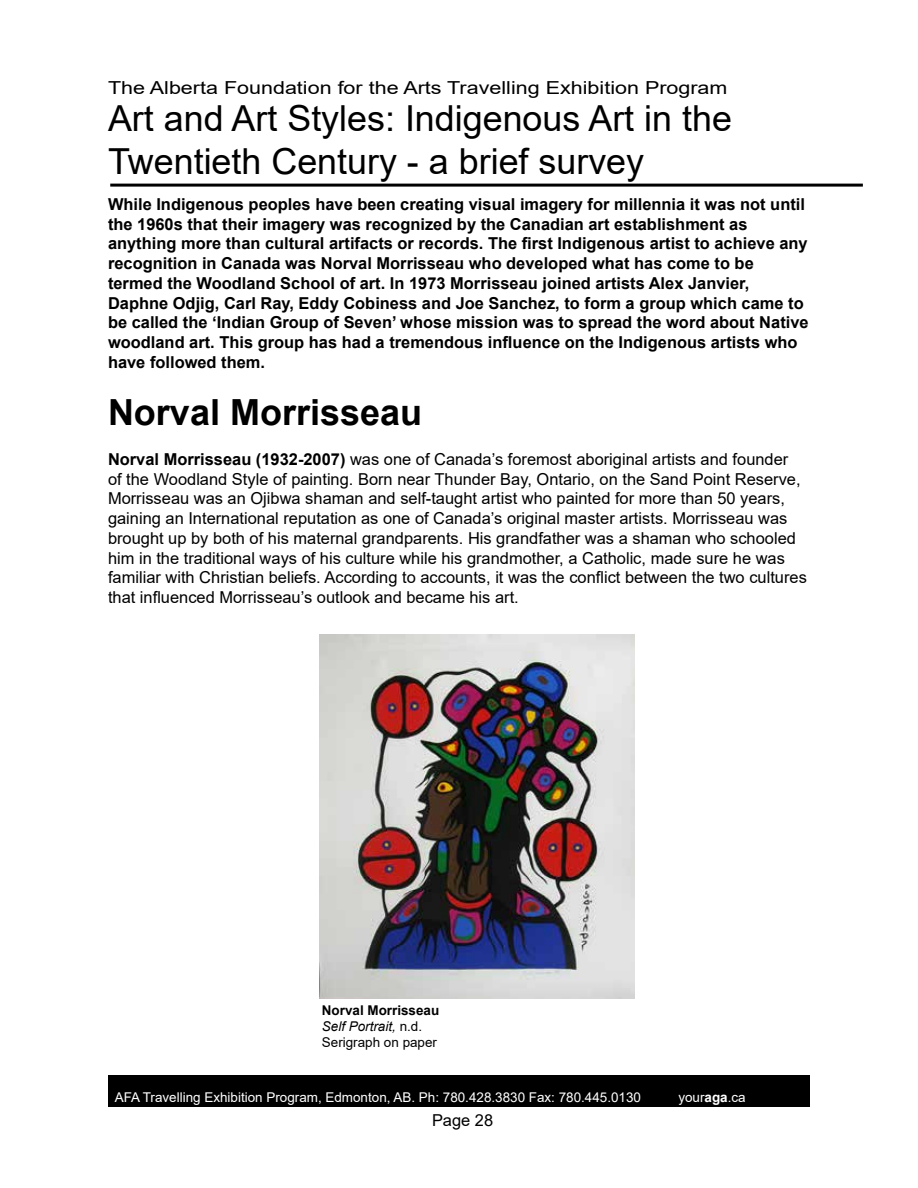
<style>
.page{position:relative;width:918px;height:1188px;background:#fff}
.page>*{position:absolute;margin:0;border:0;box-sizing:border-box;transform-origin:0 0}
.t1{font:700 36px "Arial";color:#000}
.t2{font:35.85px/43px "Arial";color:#000}
.t3{font:18px "Arial";color:#000;scale:1.2 1}
.t4{font:16.5px/19.8px "Arial";color:#000}
.t5{font:700 16.5px/19.8px "Arial";color:#000}
.t6{font:13.5px "Arial";color:#fff}
.t7{font:13.5px/16.2px "Arial";color:#000}
.s1{font-weight:700}
.s2{font-style:italic}
</style>
<div class="page">
<hr style="left:110px;top:184px;width:753px;height:3px;background:#000">
<div style="left:108px;top:1076px;width:702px;height:31px;background:#000"></div>
<img style="left:319px;top:634px;width:315px;height:365px">
<p class="t3" style="left:108px;top:75px;width:518px">The Alberta Foundation for the Arts Travelling Exhibition Program</p>
<h2 class="t2" style="left:108px;top:97px;width:626px">Art and Art Styles: Indigenous Art in the<br>Twentieth Century - a brief survey</h2>
<p class="t5" style="left:108px;top:194px;width:702px">While Indigenous peoples have been creating visual imagery for millennia it was not until the 1960s that their imagery was recognized by the Canadian art establishment as anything more than cultural artifacts or records. The first Indigenous artist to achieve any recognition in Canada was Norval Morrisseau who developed what has come to be termed the Woodland School of art. In 1973 Morrisseau joined artists Alex Janvier, Daphne Odjig, Carl Ray, Eddy Cobiness and Joe Sanchez, to form a group which came to be called the ‘Indian Group of Seven’ whose mission was to spread the word about Native woodland art. This group has had a tremendous influence on the Indigenous artists who have followed them.</p>
<h1 class="t1" style="left:108px;top:387px;width:316px">Norval Morrisseau</h1>
<p class="t4" style="left:108px;top:449px;width:700px"><span class="s1">Norval Morrisseau (1932-2007)</span> was one of Canada’s foremost aboriginal artists and founder<br>of the Woodland Style of painting. Born near Thunder Bay, Ontario, on the Sand Point Reserve, Morrisseau was an Ojibwa shaman and self-taught artist who painted for more than 50 years, gaining an International reputation as one of Canada’s original master artists. Morrisseau was brought up by both of his maternal grandparents. His grandfather was a shaman who schooled him in the traditional ways of his culture while his grandmother, a Catholic, made sure he was familiar with Christian beliefs. According to accounts, it was the conflict between the two cultures that influenced Morrisseau’s outlook and became his art.</p>
<p class="t7" style="left:322px;top:1002px;width:119px"><span class="s1">Norval Morrisseau<br></span><span class="s2">Self Portrait,</span> n.d.<br>Serigraph on paper</p>
<p class="t6" style="left:115px;top:1088px;width:528px">AFA Travelling Exhibition Program, Edmonton, AB. Ph: 780.428.3830 Fax: 780.445.0130</p>
<p class="t6" style="left:678px;top:1088px;width:69px">your<span class="s1">aga</span>.ca</p>
<p class="t4" style="left:432px;top:1110px;width:63px">Page 28</p>
</div>
